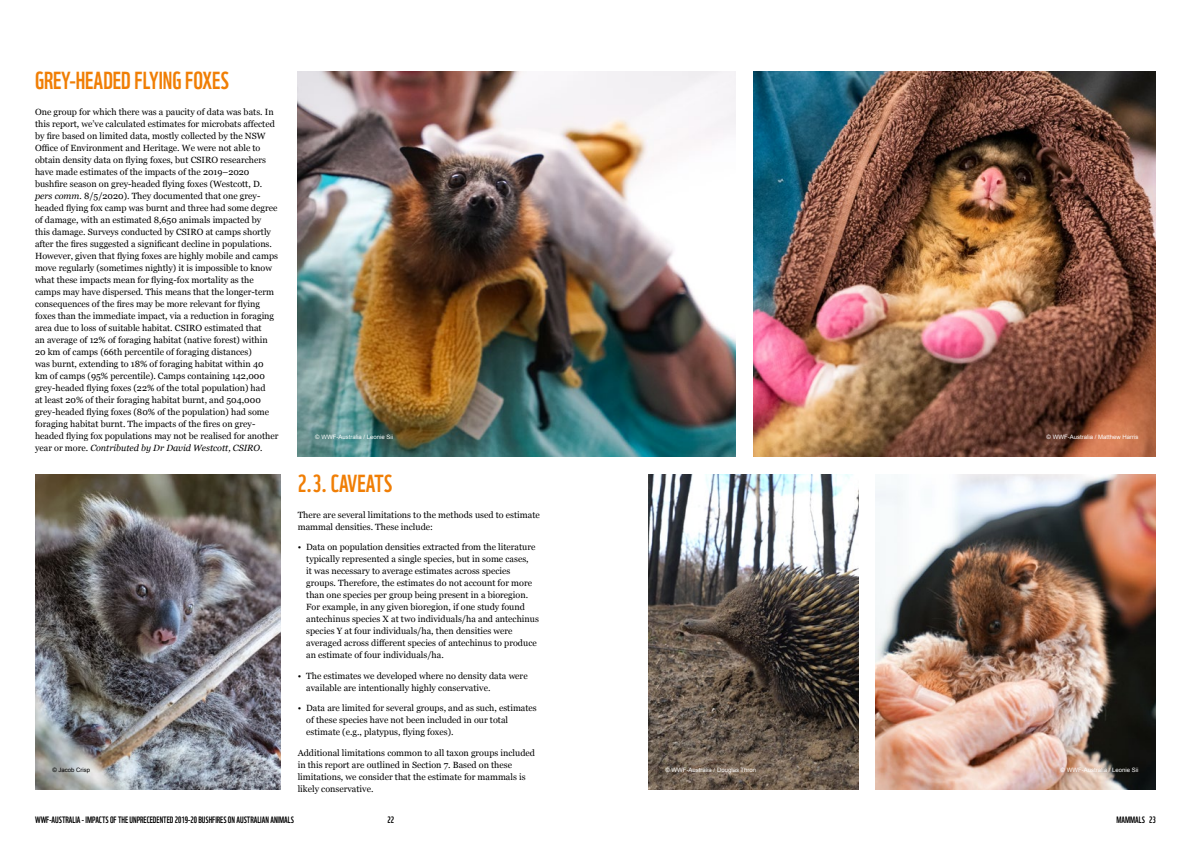
<style>
.page{position:relative;width:1191px;height:842px;background:#fff}
.page>*{position:absolute;margin:0;border:0;box-sizing:border-box;transform-origin:0 0}
.t1{font:24px "WWF";color:#f07e05}
.t2{font:9px/12px "Georgia";color:#000001}
.t3{font:9px "WWF";color:#000001}
.t4{font:6px "Arial";color:#fff}
.t5{font:6px "Arial";color:#000001}
.s1{font-style:italic}
</style>
<div class="page">
<img style="left:298px;top:72px;width:437px;height:385px">
<img style="left:35px;top:474px;width:245px;height:315px">
<img style="left:875px;top:474px;width:281px;height:315px">
<img style="left:753px;top:72px;width:403px;height:385px">
<img style="left:648px;top:474px;width:210px;height:315px">
<h1 class="t1" style="left:35px;top:61px;width:195px">GREY-HEADED FLYING FOXES</h1>
<p class="t2" style="left:35px;top:106px;width:245px">One group for which there was a paucity of data was bats. In this report, we’ve calculated estimates for microbats affected by fire based on limited data, mostly collected by the NSW Office of Environment and Heritage. We were not able to obtain density data on flying foxes, but CSIRO researchers have made estimates of the impacts of the 2019–2020 bushfire season on grey-headed flying foxes (Westcott, D. <span class="s1">pers comm.</span> 8/5/2020). They documented that one grey&shy;headed flying fox camp was burnt and three had some degree of damage, with an estimated 8,650 animals impacted by<br>this damage. Surveys conducted by CSIRO at camps shortly after the fires suggested a significant decline in populations.<br>However, given that flying foxes are highly mobile and camps move regularly (sometimes nightly) it is impossible to know what these impacts mean for flying-fox mortality as the camps may have dispersed. This means that the longer-term consequences of the fires may be more relevant for flying foxes than the immediate impact, via a reduction in foraging area due to loss of suitable habitat. CSIRO estimated that<br>an average of 12% of foraging habitat (native forest) within 20 km of camps (66th percentile of foraging distances)<br>was burnt, extending to 18% of foraging habitat within 40 km of camps (95% percentile). Camps containing 142,000 grey-headed flying foxes (22% of the total population) had<br>at least 20% of their foraging habitat burnt, and 504,000 grey-headed flying foxes (80% of the population) had some foraging habitat burnt. The impacts of the fires on grey&shy;headed flying fox populations may not be realised for another year or more. <span class="s1">Contributed by Dr David Westcott, CSIRO.</span></p>
<p class="t4" style="left:315px;top:433px;width:79px">© WWF-Australia / Leonie Sii</p>
<p class="t4" style="left:1046px;top:433px;width:93px">© WWF-Australia / Matthew Harris</p>
<h1 class="t1" style="left:298px;top:464px;width:96px">2.3. CAVEATS</h1>
<p class="t2" style="left:298px;top:509px;width:243px">There are several limitations to the methods used to estimate mammal densities. These include:</p>
<p class="t2" style="left:306px;top:541px;width:234px;text-indent:-9px">• Data on population densities extracted from the literature typically represented a single species, but in some cases,<br>it was necessary to average estimates across species groups. Therefore, the estimates do not account for more than one species per group being present in a bioregion.<br>For example, in any given bioregion, if one study found antechinus species X at two individuals/ha and antechinus species Y at four individuals/ha, then densities were averaged across different species of antechinus to produce an estimate of four individuals/ha.</p>
<p class="t2" style="left:306px;top:670px;width:223px;text-indent:-9px">• The estimates we developed where no density data were available are intentionally highly conservative.</p>
<p class="t2" style="left:306px;top:702px;width:232px;text-indent:-9px">• Data are limited for several groups, and as such, estimates of these species have not been included in our total estimate (e.g., platypus, flying foxes).</p>
<p class="t2" style="left:298px;top:747px;width:239px">Additional limitations common to all taxon groups included in this report are outlined in Section 7. Based on these limitations, we consider that the estimate for mammals is likely conservative.</p>
<p class="t5" style="left:53px;top:766px;width:39px">© Jacob Crisp</p>
<p class="t4" style="left:1060px;top:766px;width:79px">© WWF-Australia / Leonie Sii</p>
<p class="t4" style="left:665px;top:766px;width:92px">© WWF-Australia / Douglas Thron</p>
<p class="t3" style="left:35px;top:813px;width:260px">WWF-AUSTRALIA - IMPACTS OF THE UNPRECEDENTED 2019-20 BUSHFIRES ON AUSTRALIAN ANIMALS</p>
<p class="t3" style="left:387px;top:813px;width:8px">22</p>
<p class="t3" style="left:1149px;top:813px;width:8px">23</p>
<p class="t3" style="left:1116px;top:813px;width:30px">MAMMALS</p>
</div>
